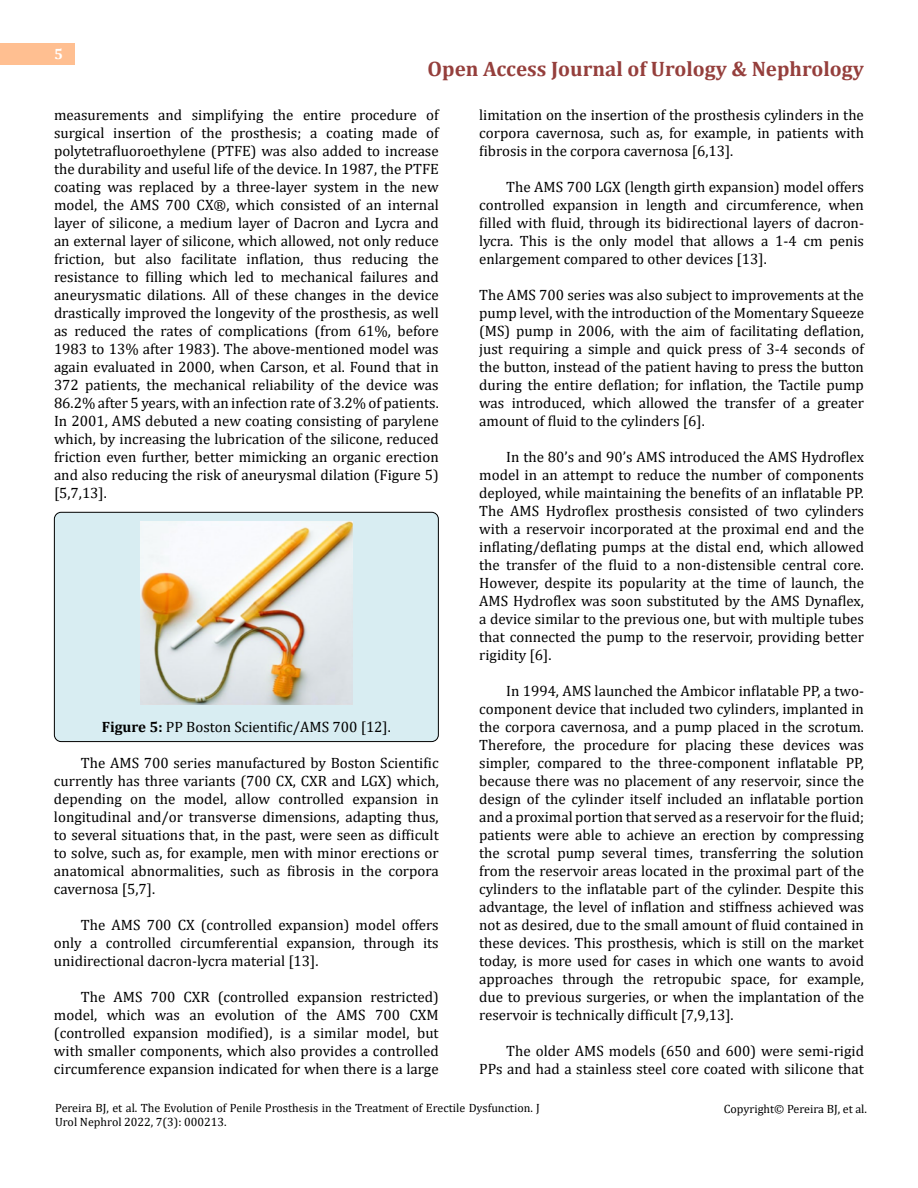
<style>
.page{position:relative;width:918px;height:1188px;background:#fff}
.page>*{position:absolute;margin:0;border:0;box-sizing:border-box;transform-origin:0 0}
.t1{font:700 21px "Cambria";color:#953f3c}
.t2{font:15px/18px "Cambria";color:#000;text-align:justify}
.t3{font:700 15px "Cambria";color:#fff}
.t4{font:12px/14.4px "Cambria";color:#000}
.s1{font-weight:700}
</style>
<div class="page">
<div style="left:0;top:43px;width:75px;height:21px;background:#ffbf91"></div>
<div style="left:54px;top:512px;width:384px;height:230px;background:#d8edf2;border-radius:7px"></div>
<div style="left:54px;top:512px;width:385px;height:230px;border:1px solid #000;border-radius:7px"></div>
<img style="left:140px;top:522px;width:213px;height:182px">
<p class="t3" style="left:54px;top:44px;width:10px">5</p>
<h1 class="t1" style="left:428px;top:54px;width:438px">Open Access Journal of Urology &amp; Nephrology</h1>
<p class="t2" style="left:54px;top:105px;width:386px">measurements and simplifying the entire procedure of surgical insertion of the prosthesis; a coating made of polytetrafluoroethylene (PTFE) was also added to increase the durability and useful life of the device. In 1987, the PTFE coating was replaced by a three-layer system in the new model, the AMS 700 CX®, which consisted of an internal layer of silicone, a medium layer of Dacron and Lycra and an external layer of silicone, which allowed, not only reduce friction, but also facilitate inflation, thus reducing the resistance to filling which led to mechanical failures and aneurysmatic dilations. All of these changes in the device drastically improved the longevity of the prosthesis, as well as reduced the rates of complications (from 61%, before 1983 to 13% after 1983). The above-mentioned model was again evaluated in 2000, when Carson, et al. Found that in 372 patients, the mechanical reliability of the device was 86.2% after 5 years, with an infection rate of 3.2% of patients.<br>In 2001, AMS debuted a new coating consisting of parylene which, by increasing the lubrication of the silicone, reduced friction even further, better mimicking an organic erection and also reducing the risk of aneurysmal dilation (Figure 5) [5,7,13].</p>
<p class="t2" style="left:102px;top:717px;width:291px"><span class="s1">Figure 5:</span> PP Boston Scientific/AMS 700 [12].</p>
<p class="t2" style="left:54px;top:753px;width:386px;text-indent:27px">The AMS 700 series manufactured by Boston Scientific currently has three variants (700 CX, CXR and LGX) which, depending on the model, allow controlled expansion in longitudinal and/or transverse dimensions, adapting thus, to several situations that, in the past, were seen as difficult to solve, such as, for example, men with minor erections or anatomical abnormalities, such as fibrosis in the corpora cavernosa [5,7].</p>
<p class="t2" style="left:54px;top:915px;width:386px;text-indent:27px">The AMS 700 CX (controlled expansion) model offers only a controlled circumferential expansion, through its unidirectional dacron-lycra material [13].</p>
<p class="t2" style="left:54px;top:987px;width:386px;text-indent:27px">The AMS 700 CXR (controlled expansion restricted) model, which was an evolution of the AMS 700 CXM (controlled expansion modified), is a similar model, but with smaller components, which also provides a controlled circumference expansion indicated for when there is a large</p>
<p class="t2" style="left:479px;top:105px;width:386px">limitation on the insertion of the prosthesis cylinders in the corpora cavernosa, such as, for example, in patients with fibrosis in the corpora cavernosa [6,13].</p>
<p class="t2" style="left:479px;top:177px;width:386px;text-indent:27px">The AMS 700 LGX (length girth expansion) model offers controlled expansion in length and circumference, when filled with fluid, through its bidirectional layers of dacron&shy;lycra. This is the only model that allows a 1-4 cm penis enlargement compared to other devices [13].</p>
<p class="t2" style="left:479px;top:285px;width:386px">The AMS 700 series was also subject to improvements at the pump level, with the introduction of the Momentary Squeeze (MS) pump in 2006, with the aim of facilitating deflation, just requiring a simple and quick press of 3-4 seconds of the button, instead of the patient having to press the button during the entire deflation; for inflation, the Tactile pump was introduced, which allowed the transfer of a greater amount of fluid to the cylinders [6].</p>
<p class="t2" style="left:479px;top:447px;width:386px;text-indent:27px">In the 80’s and 90’s AMS introduced the AMS Hydroflex model in an attempt to reduce the number of components deployed, while maintaining the benefits of an inflatable PP.<br>The AMS Hydroflex prosthesis consisted of two cylinders with a reservoir incorporated at the proximal end and the inflating/deflating pumps at the distal end, which allowed the transfer of the fluid to a non-distensible central core.<br>However, despite its popularity at the time of launch, the AMS Hydroflex was soon substituted by the AMS Dynaflex, a device similar to the previous one, but with multiple tubes that connected the pump to the reservoir, providing better rigidity [6].</p>
<p class="t2" style="left:479px;top:681px;width:386px;text-indent:27px">In 1994, AMS launched the Ambicor inflatable PP, a two&shy;component device that included two cylinders, implanted in the corpora cavernosa, and a pump placed in the scrotum.<br>Therefore, the procedure for placing these devices was simpler, compared to the three-component inflatable PP, because there was no placement of any reservoir, since the design of the cylinder itself included an inflatable portion and a proximal portion that served as a reservoir for the fluid; patients were able to achieve an erection by compressing the scrotal pump several times, transferring the solution from the reservoir areas located in the proximal part of the cylinders to the inflatable part of the cylinder. Despite this advantage, the level of inflation and stiffness achieved was not as desired, due to the small amount of fluid contained in these devices. This prosthesis, which is still on the market today, is more used for cases in which one wants to avoid approaches through the retropubic space, for example, due to previous surgeries, or when the implantation of the reservoir is technically difficult [7,9,13].</p>
<p class="t2" style="left:479px;top:1041px;width:386px;text-align:right">The older AMS models (650 and 600) were semi-rigid<br>PPs and had a stainless steel core coated with silicone that</p>
<p class="t4" style="left:55px;top:1100px;width:486px">Pereira BJ, et al. The Evolution of Penile Prosthesis in the Treatment of Erectile Dysfunction. J<br>Urol Nephrol 2022, 7(3): 000213.</p>
<p class="t4" style="left:724px;top:1102px;width:145px">Copyright© Pereira BJ, et al.</p>
</div>
